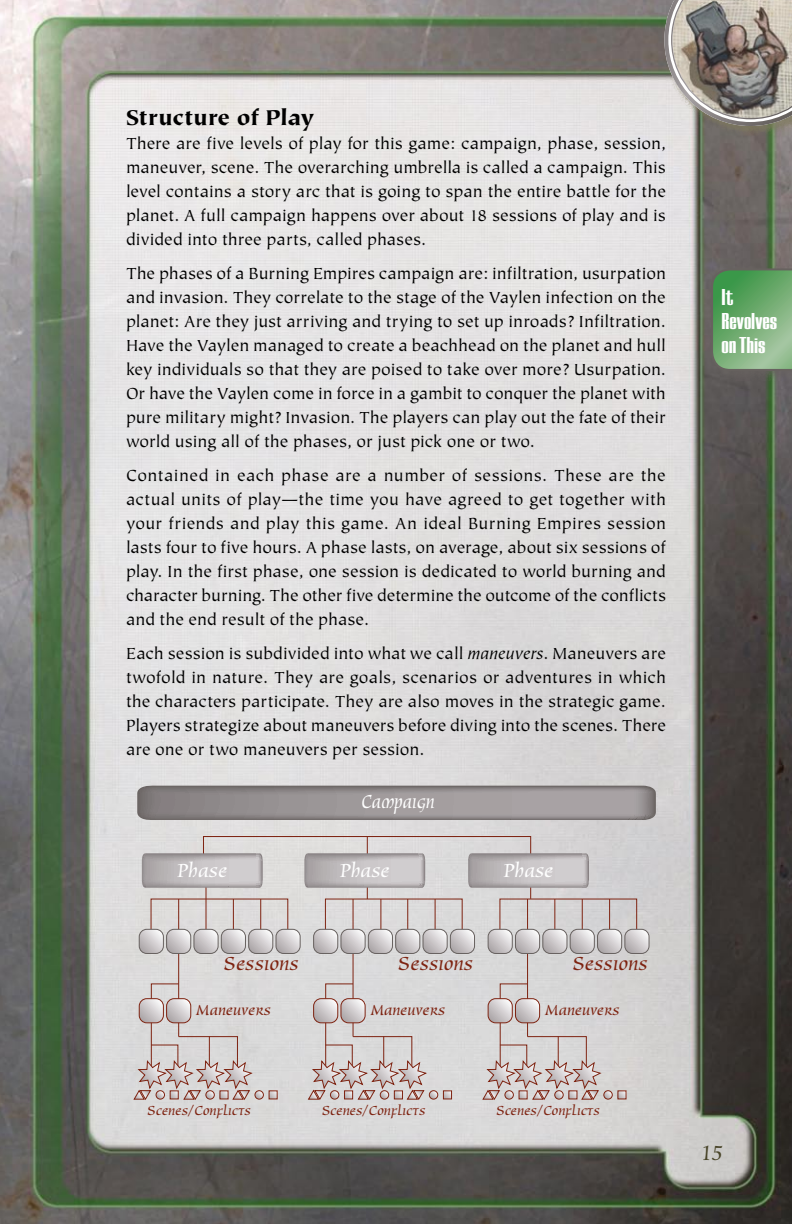
<style>
.page{position:relative;width:792px;height:1224px;background:#fff}
.page>*{position:absolute;margin:0;border:0;box-sizing:border-box;transform-origin:0 0}
.t1{font:800 24px/24px "Europa Grotesque";color:#fff}
.t2{font:900 24px "Tiepolo";letter-spacing:-.01em;color:#000}
.t3{font:24px "Oxford";color:#484428}
.t4{font:21.8px "Oxford";color:#7e2311;scale:1.17 1}
.t5{font:21.8px "Oxford";color:#fff;scale:1.17 1}
.t6{font:21.8px "Oxford";color:#fff}
.t7{font:18px/24px "Tiepolo";color:#000;text-align:justify}
.t8{font:16.8px "Oxford";color:#7e2311;scale:1.17 1}
.t9{font:15.2px "Oxford";color:#7e2311;scale:1.17 1}
.s1{font-style:italic}
</style>
<div class="page">
<img style="left:0;top:0;width:792px;height:1224px">
<div style="left:708px;top:265px;width:84px;height:118px;background:#67625f"></div>
<svg style="left:711px;top:268px;width:81px;height:101px;background:#6fa770"></svg>
<div style="left:663px;top:0;width:129px;height:136px;background:#7e7a5c;opacity:.75"></div>
<svg style="left:664px;top:0;width:128px;height:126px;background:#9a938d"></svg>
<hr style="left:178px;top:899px;width:1px;height:138px;background:#7e2311">
<hr style="left:353px;top:899px;width:1px;height:138px;background:#7e2311">
<hr style="left:527px;top:899px;width:1px;height:138px;background:#7e2311">
<svg style="left:137px;top:786px;width:519px;height:34px;background:#948e8f"></svg>
<div style="left:139px;top:929px;width:25px;height:25px;border:1px solid #67615f;border-radius:8px"></div>
<div style="left:166px;top:929px;width:25px;height:25px;border:1px solid #67615f;border-radius:8px"></div>
<div style="left:194px;top:929px;width:25px;height:25px;border:1px solid #67615f;border-radius:8px"></div>
<div style="left:221px;top:929px;width:25px;height:25px;border:1px solid #67615f;border-radius:8px"></div>
<div style="left:248px;top:929px;width:25px;height:25px;border:1px solid #67615f;border-radius:8px"></div>
<div style="left:276px;top:929px;width:25px;height:25px;border:1px solid #67615f;border-radius:8px"></div>
<div style="left:313px;top:929px;width:25px;height:25px;border:1px solid #67615f;border-radius:8px"></div>
<div style="left:341px;top:929px;width:25px;height:25px;border:1px solid #67615f;border-radius:8px"></div>
<div style="left:368px;top:929px;width:25px;height:25px;border:1px solid #67615f;border-radius:8px"></div>
<div style="left:395px;top:929px;width:25px;height:25px;border:1px solid #67615f;border-radius:8px"></div>
<div style="left:423px;top:929px;width:25px;height:25px;border:1px solid #67615f;border-radius:8px"></div>
<div style="left:450px;top:929px;width:25px;height:25px;border:1px solid #67615f;border-radius:8px"></div>
<div style="left:488px;top:929px;width:25px;height:25px;border:1px solid #67615f;border-radius:8px"></div>
<div style="left:515px;top:929px;width:25px;height:25px;border:1px solid #67615f;border-radius:8px"></div>
<div style="left:542px;top:929px;width:25px;height:25px;border:1px solid #67615f;border-radius:8px"></div>
<div style="left:570px;top:929px;width:25px;height:25px;border:1px solid #67615f;border-radius:8px"></div>
<div style="left:597px;top:929px;width:25px;height:25px;border:1px solid #67615f;border-radius:8px"></div>
<svg style="left:139px;top:836px;width:510px;height:117px;background:#cdc9c9"></svg>
<div style="left:624px;top:929px;width:25px;height:25px;border:1px solid #67615f;border-radius:8px"></div>
<div style="left:255px;top:1090px;width:9px;height:10px;border:1px solid #7e2311;border-radius:50%"></div>
<svg style="left:133px;top:983px;width:130px;height:118px;background:#d1c8c7"></svg>
<svg style="left:271px;top:1092px;width:5px;height:5px"></svg>
<svg style="left:307px;top:983px;width:145px;height:118px;background:#d1cac9"></svg>
<div style="left:443px;top:1090px;width:9px;height:9px;border:1px solid #7e2311"></div>
<div style="left:603px;top:1090px;width:10px;height:10px;border:1px solid #7e2311;border-radius:50%"></div>
<svg style="left:482px;top:983px;width:130px;height:118px;background:#cfc7c6"></svg>
<svg style="left:620px;top:1092px;width:4px;height:5px"></svg>
<h1 class="t2" style="left:126px;top:104px;width:190px">Structure of Play</h1>
<p class="t7" style="left:126px;top:132px;width:542px">There are five levels of play for this game: campaign, phase, session, maneuver, scene. The overarching umbrella is called a campaign. This level contains a story arc that is going to span the entire battle for the planet. A full campaign happens over about 18 sessions of play and is divided into three parts, called phases.</p>
<p class="t7" style="left:126px;top:262px;width:542px">The phases of a Burning Empires campaign are: infiltration, usurpation and invasion. They correlate to the stage of the Vaylen infection on the planet: Are they just arriving and trying to set up inroads? Infiltration.<br>Have the Vaylen managed to create a beachhead on the planet and hull key individuals so that they are poised to take over more? Usurpation.<br>Or have the Vaylen come in force in a gambit to conquer the planet with pure military might? Invasion. The players can play out the fate of their world using all of the phases, or just pick one or two.</p>
<p class="t7" style="left:126px;top:464px;width:542px">Contained in each phase are a number of sessions. These are the actual units of play—the time you have agreed to get together with your friends and play this game. An ideal Burning Empires session lasts four to five hours. A phase lasts, on average, about six sessions of play. In the first phase, one session is dedicated to world burning and character burning. The other five determine the outcome of the conflicts and the end result of the phase.</p>
<p class="t7" style="left:126px;top:642px;width:542px">Each session is subdivided into what we call <span class="s1">maneuvers</span>. Maneuvers are twofold in nature. They are goals, scenarios or adventures in which the characters participate. They are also moves in the strategic game.<br>Players strategize about maneuvers before diving into the scenes. There are one or two maneuvers per session.</p>
<p class="t6" style="left:361px;top:790px;width:75px">Campaign</p>
<p class="t5" style="left:177px;top:859px;width:44px">Phase</p>
<p class="t5" style="left:340px;top:859px;width:44px">Phase</p>
<p class="t5" style="left:504px;top:859px;width:44px">Phase</p>
<p class="t4" style="left:224px;top:952px;width:66px">Sessions</p>
<p class="t8" style="left:196px;top:1001px;width:66px">Maneuvers</p>
<p class="t4" style="left:398px;top:952px;width:66px">Sessions</p>
<p class="t8" style="left:370px;top:1001px;width:66px">Maneuvers</p>
<p class="t4" style="left:573px;top:952px;width:66px">Sessions</p>
<p class="t8" style="left:545px;top:1001px;width:66px">Maneuvers</p>
<p class="t9" style="left:147px;top:1103px;width:90px">Scenes/Conflicts</p>
<p class="t9" style="left:322px;top:1103px;width:90px">Scenes/Conflicts</p>
<p class="t9" style="left:496px;top:1103px;width:90px">Scenes/Conflicts</p>
<h1 class="t1" style="left:722px;top:284px;width:57px">It<br>Revolves on This</h1>
<h1 class="t3" style="left:701px;top:1140px;width:24px">15</h1>
</div>
